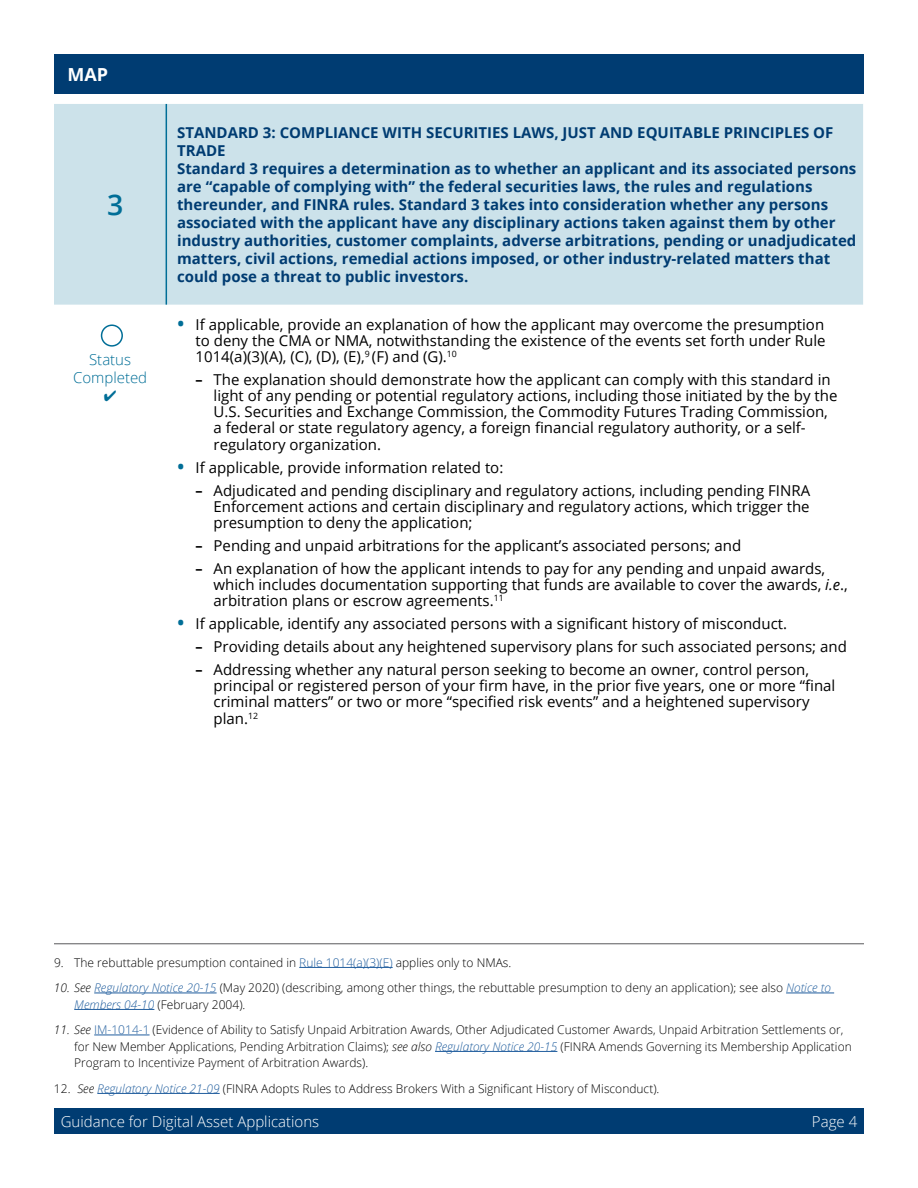
<style>
.page{position:relative;width:918px;height:1188px;background:#fff}
.page>*{position:absolute;margin:0;border:0;box-sizing:border-box;transform-origin:0 0}
.t1{font:600 28.5px "Open Sans";color:#006e97}
.t2{font:700 18px "Open Sans";color:#fff}
.t3{font:15px/16.2px "Open Sans";color:#000}
.t4{font:700 15px/18px "Open Sans";color:#003c72}
.t5{font:300 15px "Open Sans";color:#fff}
.t6{font:300 15px/18px "Open Sans";color:#006e97;text-align:center}
.t7{font:300 12px/16.5px "Open Sans";color:#000}
.s1{font-weight:700;font-size:18px;color:#006e97}
.s2{font-family:"Open Sans Condensed";font-weight:700}
.s3{font-style:italic}
.s4{color:#215e9e}
.s5{font-style:italic;color:#215e9e}
</style>
<div class="page">
<div style="left:54px;top:1108px;width:810px;height:26px;background:#003c72"></div>
<div style="left:54px;top:54px;width:810px;height:39px;background:#003c72"></div>
<div style="left:54px;top:104px;width:809px;height:201px;background:#cce2ea"></div>
<hr style="left:166px;top:104px;width:1px;height:201px;background:#006e97">
<div style="left:101px;top:324px;width:22px;height:23px;border:2px solid #006e97;border-radius:50%"></div>
<hr style="left:54px;top:943px;width:810px;height:1px;background:#58595b">
<hr style="left:299px;top:967px;width:94px;height:1px;background:#215e9e">
<hr style="left:94px;top:993px;width:123px;height:1px;background:#215e9e">
<hr style="left:786px;top:993px;width:48px;height:1px;background:#215e9e">
<hr style="left:74px;top:1009px;width:80px;height:1px;background:#215e9e">
<hr style="left:94px;top:1035px;width:56px;height:1px;background:#215e9e">
<hr style="left:435px;top:1051px;width:122px;height:1px;background:#215e9e">
<hr style="left:97px;top:1093px;width:123px;height:1px;background:#215e9e">
<p class="t2" style="left:68px;top:61px;width:42px">MAP</p>
<h1 class="t1" style="left:107px;top:185px;width:18px">3</h1>
<p class="t6" style="left:73px;top:351px;width:76px">Status<br>Completed</p>
<p class="t4" style="left:177px;top:123px;width:681px">STANDARD 3: COMPLIANCE WITH SECURITIES LAWS, JUST AND EQUITABLE PRINCIPLES OF TRADE<br>Standard 3 requires a determination as to whether an applicant and its associated persons are “capable of complying with” the federal securities laws, the rules and regulations thereunder, and FINRA rules. Standard 3 takes into consideration whether any persons associated with the applicant have any disciplinary actions taken against them by other industry authorities, customer complaints, adverse arbitrations, pending or unadjudicated matters, civil actions, remedial actions imposed, or other industry-related matters that could pose a threat to public investors.</p>
<p class="t3" style="left:196px;top:316px;width:631px;text-align:justify;text-indent:-18px"><span class="s1">•</span> If applicable, provide an explanation of how the applicant may overcome the presumption to deny the CMA or NMA, notwithstanding the existence of the events set forth under Rule 1014(a)(3)(A), (C), (D), (E),<sup>9</sup> (F) and (G).<sup>10</sup></p>
<p class="t3" style="left:214px;top:371px;width:625px;text-indent:-18px"><span class="s2">–</span> The explanation should demonstrate how the applicant can comply with this standard in light of any pending or potential regulatory actions, including those initiated by the by the U.S. Securities and Exchange Commission, the Commodity Futures Trading Commission, a federal or state regulatory agency, a foreign financial regulatory authority, or a self&shy;regulatory organization.</p>
<p class="t3" style="left:178px;top:459px;width:327px"><span class="s1">•</span> If applicable, provide information related to:</p>
<p class="t3" style="left:214px;top:482px;width:598px;text-align:justify;text-indent:-18px"><span class="s2">–</span> Adjudicated and pending disciplinary and regulatory actions, including pending FINRA Enforcement actions and certain disciplinary and regulatory actions, which trigger the presumption to deny the application;</p>
<p class="t3" style="left:196px;top:537px;width:547px"><span class="s2">–</span> Pending and unpaid arbitrations for the applicant’s associated persons; and</p>
<p class="t3" style="left:214px;top:560px;width:636px;text-indent:-18px"><span class="s2">–</span> An explanation of how the applicant intends to pay for any pending and unpaid awards, which includes documentation supporting that funds are available to cover the awards, <span class="s3">i.e</span>., arbitration plans or escrow agreements.<sup>11</sup></p>
<p class="t3" style="left:178px;top:615px;width:611px"><span class="s1">•</span> If applicable, identify any associated persons with a significant history of misconduct.</p>
<p class="t3" style="left:196px;top:638px;width:653px"><span class="s2">–</span> Providing details about any heightened supervisory plans for such associated persons; and</p>
<p class="t3" style="left:214px;top:661px;width:623px;text-indent:-18px"><span class="s2">–</span> Addressing whether any natural person seeking to become an owner, control person, principal or registered person of your firm have, in the prior five years, one or more “final criminal matters” or two or more “specified risk events” and a heightened supervisory plan.<sup>12</sup></p>
<p class="t7" style="left:54px;top:954px;width:459px">9. The rebuttable presumption contained in <span class="s4">Rule 1014(a)(3)(E)</span> applies only to NMAs.</p>
<p class="t7" style="left:74px;top:979px;width:758px;text-indent:-20px"><span class="s3">10. See</span> <span class="s5">Regulatory Notice 20-15</span> (May 2020) (describing, among other things, the rebuttable presumption to deny an application); see also <span class="s5">Notice to<br>Members 04-10</span> (February 2004).</p>
<p class="t7" style="left:74px;top:1021px;width:779px;text-indent:-20px"><span class="s3">11. See</span> <span class="s4">IM-1014-1</span> (Evidence of Ability to Satisfy Unpaid Arbitration Awards, Other Adjudicated Customer Awards, Unpaid Arbitration Settlements or, for New Member Applications, Pending Arbitration Claims); <span class="s3">see also</span> <span class="s5">Regulatory Notice 20-15</span> (FINRA Amends Governing its Membership Application<br>Program to Incentivize Payment of Arbitration Awards).</p>
<p class="t7" style="left:54px;top:1080px;width:607px">12. <span class="s3">See</span> <span class="s5">Regulatory Notice 21-09</span> (FINRA Adopts Rules to Address Brokers With a Significant History of Misconduct).</p>
<p class="t5" style="left:61px;top:1111px;width:260px">Guidance for Digital Asset Applications</p>
<p class="t5" style="left:812px;top:1111px;width:47px">Page 4</p>
</div>
